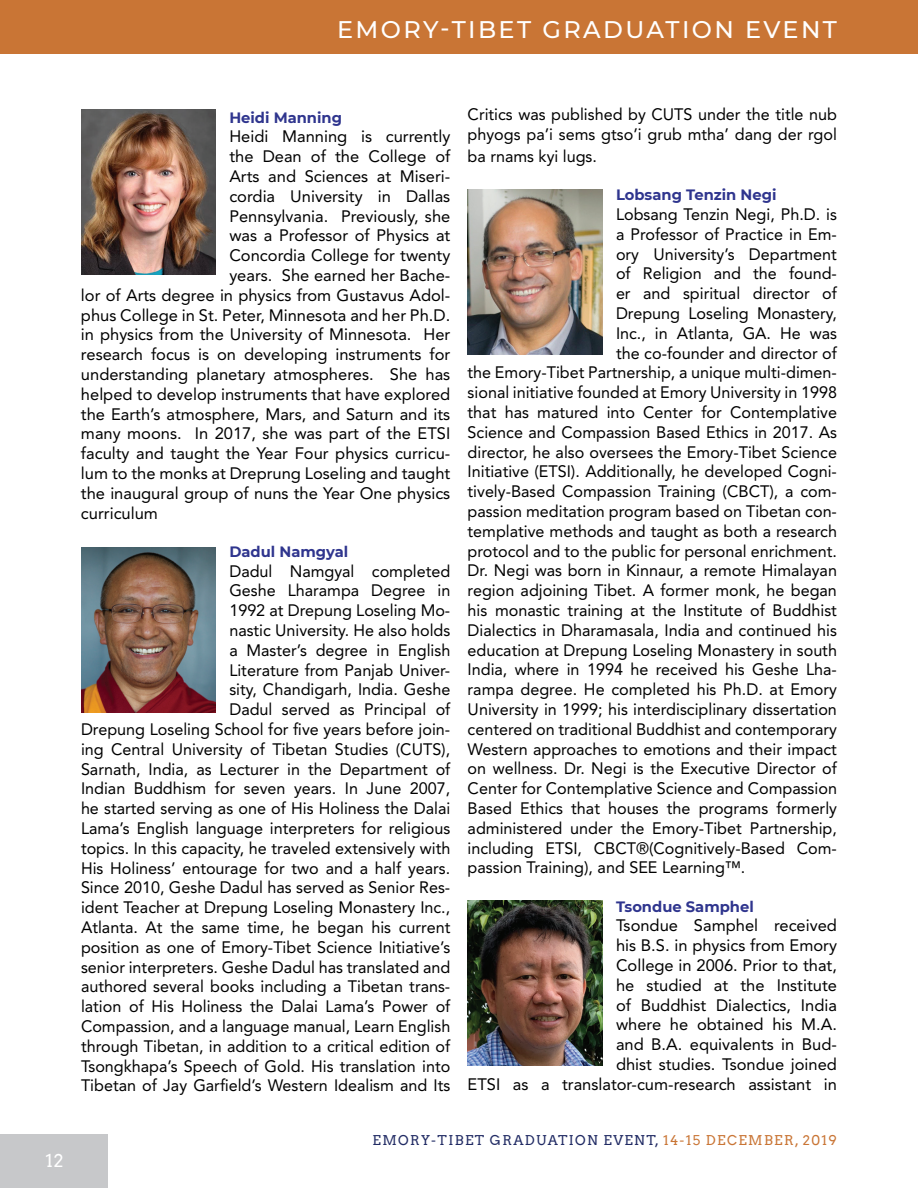
<style>
.page{position:relative;width:918px;height:1188px;background:#fff}
.page>*{position:absolute;margin:0;border:0;box-sizing:border-box;transform-origin:0 0}
.t1{font:500 24px "Montserrat";letter-spacing:.1em;color:#fff}
.t2{font:18px "Arvo";color:#fff}
.t3{font:16.5px/19.8px "Avenir LT Std";color:#000;text-align:right}
.t4{font:700 15px "Montserrat";color:#2f358e}
.t5{font:13.5px "Arvo";letter-spacing:.1em;color:#212b64}
.s1{color:#c97535}
</style>
<div class="page">
<div style="left:0;top:1134px;width:108px;height:54px;background:#c7c8ca"></div>
<div style="left:0;top:0;width:918px;height:54px;background:#c97535"></div>
<img style="left:468px;top:900px;width:134px;height:166px">
<img style="left:468px;top:189px;width:134px;height:165px">
<img style="left:81px;top:547px;width:135px;height:165px">
<img style="left:81px;top:110px;width:135px;height:165px">
<h1 class="t1" style="left:337px;top:13px;width:501px">EMORY-TIBET GRADUATION EVENT</h1>
<p class="t2" style="left:45px;top:1150px;width:20px">12</p>
<p class="t4" style="left:229px;top:106px;width:114px">Heidi Manning</p>
<p class="t3" style="left:229px;top:127px;width:223px">Heidi Manning is currently</p>
<p class="t3" style="left:229px;top:147px;width:223px">the Dean of the College of</p>
<p class="t3" style="left:229px;top:166px;width:223px">Arts and Sciences at Miseri-</p>
<p class="t3" style="left:229px;top:186px;width:222px">cordia University in Dallas</p>
<p class="t3" style="left:229px;top:206px;width:222px">Pennsylvania. Previously, she</p>
<p class="t3" style="left:229px;top:226px;width:223px">was a Professor of Physics at</p>
<p class="t3" style="left:229px;top:246px;width:223px">Concordia College for twenty</p>
<p class="t3" style="left:229px;top:265px;width:223px">years. She earned her Bache-</p>
<p class="t3" style="left:81px;top:285px;width:371px">lor of Arts degree in physics from Gustavus Adol-</p>
<p class="t3" style="left:81px;top:305px;width:371px">phus College in St. Peter, Minnesota and her Ph.D.</p>
<p class="t3" style="left:81px;top:325px;width:371px">in physics from the University of Minnesota. Her</p>
<p class="t3" style="left:81px;top:345px;width:371px">research focus is on developing instruments for</p>
<p class="t3" style="left:81px;top:364px;width:371px">understanding planetary atmospheres. She has</p>
<p class="t3" style="left:81px;top:384px;width:371px">helped to develop instruments that have explored</p>
<p class="t3" style="left:81px;top:404px;width:371px">the Earth’s atmosphere, Mars, and Saturn and its</p>
<p class="t3" style="left:81px;top:424px;width:371px">many moons. In 2017, she was part of the ETSI</p>
<p class="t3" style="left:81px;top:444px;width:371px">faculty and taught the Year Four physics curricu-</p>
<p class="t3" style="left:81px;top:463px;width:371px">lum to the monks at Dreprung Loseling and taught</p>
<p class="t3" style="left:81px;top:483px;width:371px">the inaugural group of nuns the Year One physics</p>
<p class="t3" style="left:81px;top:503px;width:79px">curriculum</p>
<p class="t4" style="left:229px;top:541px;width:120px">Dadul Namgyal</p>
<p class="t3" style="left:81px;top:561px;width:371px">Dadul Namgyal completed<br>Geshe Lharampa Degree in<br>1992 at Drepung Loseling Mo-<br>nastic University. He also holds<br>a Master’s degree in English<br>Literature from Panjab Univer-<br>sity, Chandigarh, India. Geshe<br>Dadul served as Principal of<br>Drepung Loseling School for five years before join&shy;ing Central University of Tibetan Studies (CUTS), Sarnath, India, as Lecturer in the Department of Indian Buddhism for seven years. In June 2007, he started serving as one of His Holiness the Dalai Lama’s English language interpreters for religious topics. In this capacity, he traveled extensively with His Holiness’ entourage for two and a half years.<br>Since 2010, Geshe Dadul has served as Senior Res&shy;ident Teacher at Drepung Loseling Monastery Inc., Atlanta. At the same time, he began his current position as one of Emory-Tibet Science Initiative’s senior interpreters. Geshe Dadul has translated and authored several books including a Tibetan trans&shy;lation of His Holiness the Dalai Lama’s Power of Compassion, and a language manual, Learn English through Tibetan, in addition to a critical edition of Tsongkhapa’s Speech of Gold. His translation into Tibetan of Jay Garfield’s Western Idealism and Its</p>
<p class="t3" style="left:468px;top:105px;width:371px;text-align:left">Critics was published by CUTS under the title nub phyogs pa’i sems gtso’i grub mtha’ dang der rgol</p>
<p class="t3" style="left:468px;top:146px;width:131px">ba rnams kyi lugs.</p>
<p class="t4" style="left:616px;top:184px;width:162px">Lobsang Tenzin Negi</p>
<p class="t3" style="left:616px;top:204px;width:222px">Lobsang Tenzin Negi, Ph.D. is</p>
<p class="t3" style="left:616px;top:224px;width:223px">a Professor of Practice in Em-</p>
<p class="t3" style="left:616px;top:244px;width:222px">ory University’s Department</p>
<p class="t3" style="left:616px;top:264px;width:223px">of Religion and the found-</p>
<p class="t3" style="left:616px;top:284px;width:223px">er and spiritual director of</p>
<p class="t3" style="left:616px;top:303px;width:223px">Drepung Loseling Monastery,</p>
<p class="t3" style="left:616px;top:323px;width:223px">Inc., in Atlanta, GA. He was</p>
<p class="t3" style="left:616px;top:343px;width:223px">the co-founder and director of</p>
<p class="t3" style="left:468px;top:363px;width:371px">the Emory-Tibet Partnership, a unique multi-dimen-</p>
<p class="t3" style="left:468px;top:383px;width:371px">sional initiative founded at Emory University in 1998</p>
<p class="t3" style="left:468px;top:402px;width:371px">that has matured into Center for Contemplative</p>
<p class="t3" style="left:468px;top:422px;width:371px">Science and Compassion Based Ethics in 2017. As</p>
<p class="t3" style="left:468px;top:442px;width:371px">director, he also oversees the Emory-Tibet Science</p>
<p class="t3" style="left:468px;top:462px;width:371px">Initiative (ETSI). Additionally, he developed Cogni-</p>
<p class="t3" style="left:468px;top:482px;width:371px">tively-Based Compassion Training (CBCT), a com-</p>
<p class="t3" style="left:468px;top:501px;width:371px">passion meditation program based on Tibetan con-</p>
<p class="t3" style="left:468px;top:521px;width:371px">templative methods and taught as both a research</p>
<p class="t3" style="left:468px;top:541px;width:371px">protocol and to the public for personal enrichment.</p>
<p class="t3" style="left:468px;top:561px;width:371px">Dr. Negi was born in Kinnaur, a remote Himalayan</p>
<p class="t3" style="left:468px;top:581px;width:371px">region adjoining Tibet. A former monk, he began</p>
<p class="t3" style="left:468px;top:600px;width:371px">his monastic training at the Institute of Buddhist</p>
<p class="t3" style="left:468px;top:620px;width:371px">Dialectics in Dharamasala, India and continued his</p>
<p class="t3" style="left:468px;top:640px;width:371px">education at Drepung Loseling Monastery in south</p>
<p class="t3" style="left:468px;top:660px;width:371px">India, where in 1994 he received his Geshe Lha-</p>
<p class="t3" style="left:468px;top:680px;width:371px">rampa degree. He completed his Ph.D. at Emory</p>
<p class="t3" style="left:468px;top:699px;width:371px">University in 1999; his interdisciplinary dissertation</p>
<p class="t3" style="left:468px;top:719px;width:371px">centered on traditional Buddhist and contemporary</p>
<p class="t3" style="left:468px;top:739px;width:371px">Western approaches to emotions and their impact</p>
<p class="t3" style="left:468px;top:759px;width:371px">on wellness. Dr. Negi is the Executive Director of</p>
<p class="t3" style="left:468px;top:779px;width:371px">Center for Contemplative Science and Compassion</p>
<p class="t3" style="left:468px;top:798px;width:371px">Based Ethics that houses the programs formerly</p>
<p class="t3" style="left:468px;top:818px;width:371px">administered under the Emory-Tibet Partnership,</p>
<p class="t3" style="left:468px;top:838px;width:371px">including ETSI, CBCT®(Cognitively-Based Com-</p>
<p class="t3" style="left:468px;top:858px;width:279px">passion Training), and SEE Learning™.</p>
<p class="t4" style="left:616px;top:895px;width:139px">Tsondue Samphel</p>
<p class="t3" style="left:468px;top:916px;width:371px">Tsondue Samphel received<br>his B.S. in physics from Emory<br>College in 2006. Prior to that,<br>he studied at the Institute<br>of Buddhist Dialectics, India<br>where he obtained his M.A.<br>and B.A. equivalents in Bud-<br>dhist studies. Tsondue joined<br>ETSI as a translator-cum-research assistant in</p>
<p class="t5" style="left:373px;top:1132px;width:466px">EMORY-TIBET GRADUATION EVENT, <span class="s1">14-15 DECEMBER, 2019</span></p>
</div>
